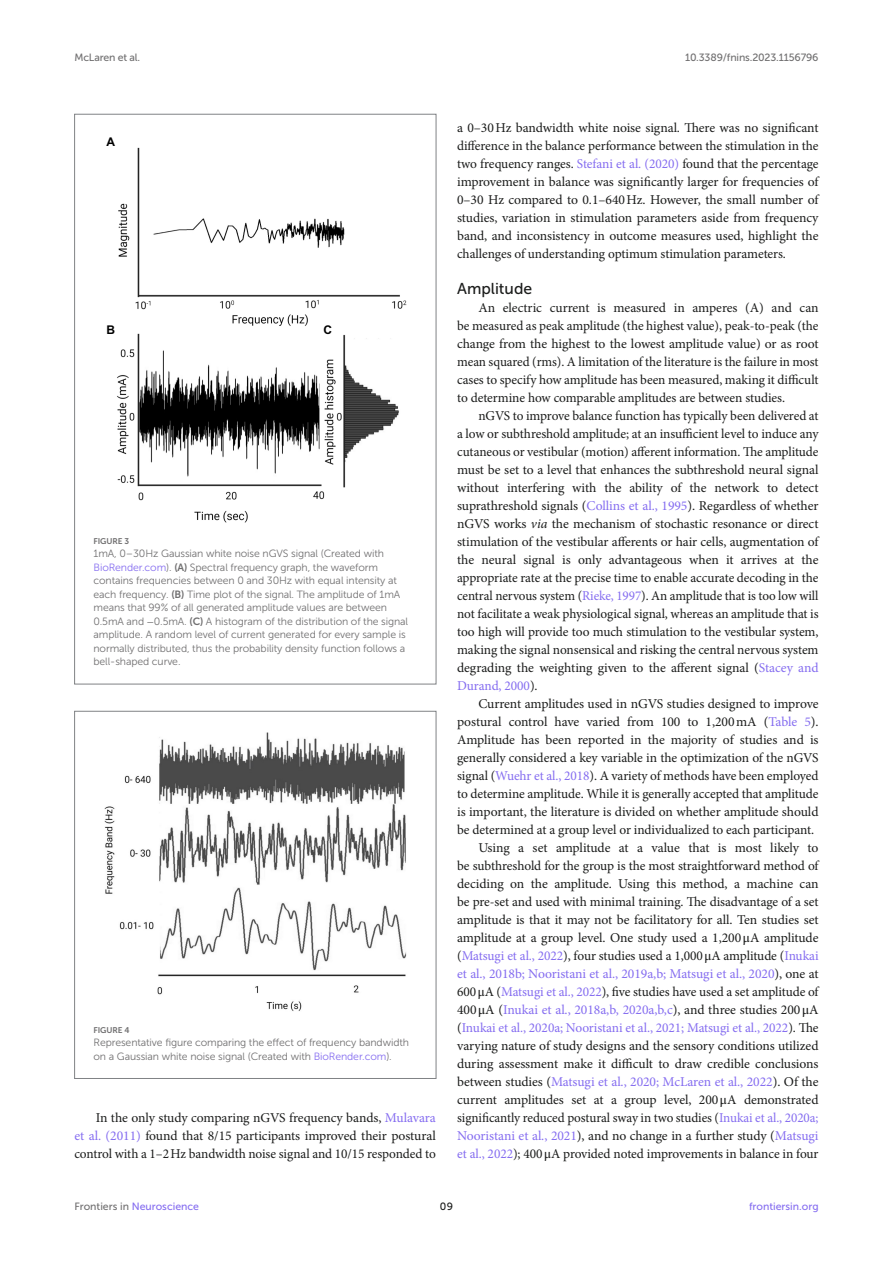
<style>
.page{position:relative;width:893px;height:1263px;background:#fff}
.page>*{position:absolute;margin:0;border:0;box-sizing:border-box;transform-origin:0 0}
.HEAD_3{font:15.75px "Museo Sans 500";color:#1b1c1b}
.TEXT{font:13.5px/18px "Minion Pro";letter-spacing:-.005em;color:#1b1c1b;text-align:justify}
.TEXT_FLUSH{font:13.5px/18px "Minion Pro";letter-spacing:-.005em;color:#1b1c1b;text-align:justify}
.t1{font:700 12px "Arial";color:#000}
.FIG_LEG{font:10.5px/13.5px "Museo Sans 300";letter-spacing:-.01em;color:#706f70}
.t2{font:10.5px "Museo Sans 500";letter-spacing:-.015em;color:#706f70}
.t3{font:10.5px "Museo Sans 500";color:#856df0}
.t4{font:10.5px "Museo Sans 500";color:#1b1c1b}
.FIG_HD{font:8.25px "Museo Sans 700";letter-spacing:-.01em;color:#706f70}
.s1{color:#856df0}
.s2{font-family:"Museo Sans 700"}
.s3{font-family:"STIX General"}
.s4{font-style:italic}
.s5{color:#706f70}
</style>
<div class="page">
<img style="left:117px;top:147px;width:290px;height:376px">
<img style="left:104px;top:732px;width:303px;height:279px">
<div style="left:74px;top:711px;width:362px;height:368px;border:1px solid #808285"></div>
<p class="t2" style="left:74px;top:51px;width:67px">McLaren et al.</p>
<p class="t2" style="left:685px;top:51px;width:135px">10.3389/fnins.2023.1156796</p>
<p class="t1" style="left:107px;top:134px;width:10px">A</p>
<p class="t1" style="left:107px;top:321px;width:10px">B</p>
<p class="t1" style="left:323px;top:321px;width:10px">C</p>
<p class="FIG_HD" style="left:94px;top:536px;width:37px">FIGURE 3</p>
<p class="FIG_LEG" style="left:94px;top:547px;width:316px">1 mA, 0–30 Hz Gaussian white noise nGVS signal (Created with <span class="s1">BioRender.com</span>). <span class="s2">(A)</span> Spectral frequency graph, the waveform contains frequencies between 0 and 30 Hz with equal intensity at each frequency. <span class="s2">(B)</span> Time plot of the signal. The amplitude of 1 mA means that 99% of all generated amplitude values are between<br>0.5 mA and <span class="s3">−</span>0.5 mA. <span class="s2">(C)</span> A histogram of the distribution of the signal amplitude. A random level of current generated for every sample is normally distributed, thus the probability density function follows a bell-shaped curve.</p>
<p class="FIG_HD" style="left:94px;top:1025px;width:37px">FIGURE 4</p>
<p class="FIG_LEG" style="left:94px;top:1036px;width:317px">Representative figure comparing the effect of frequency bandwidth on a Gaussian white noise signal (Created with <span class="s1">BioRender.com</span>).</p>
<p class="TEXT" style="left:74px;top:1109px;width:363px;text-indent:21px">In the only study comparing nGVS frequency bands, <span class="s1">Mulavara et al. (2011)</span> found that 8/15 participants improved their postural control with a 1–2Hz bandwidth noise signal and 10/15 responded to</p>
<p class="TEXT" style="left:457px;top:119px;width:363px">a 0–30Hz bandwidth white noise signal. There was no significant difference in the balance performance between the stimulation in the two frequency ranges. <span class="s1">Stefani et al. (2020)</span> found that the percentage improvement in balance was significantly larger for frequencies of 0–30 Hz compared to 0.1–640Hz. However, the small number of studies, variation in stimulation parameters aside from frequency band, and inconsistency in outcome measures used, highlight the challenges of understanding optimum stimulation parameters.</p>
<p class="HEAD_3" style="left:457px;top:280px;width:77px">Amplitude</p>
<p class="TEXT_FLUSH" style="left:457px;top:299px;width:363px;text-indent:21px">An electric current is measured in amperes (A) and can be measured as peak amplitude (the highest value), peak-to-peak (the change from the highest to the lowest amplitude value) or as root mean squared (rms). A limitation of the literature is the failure in most cases to specify how amplitude has been measured, making it difficult to determine how comparable amplitudes are between studies.</p>
<p class="TEXT" style="left:457px;top:407px;width:363px;text-indent:21px">nGVS to improve balance function has typically been delivered at a low or subthreshold amplitude; at an insufficient level to induce any cutaneous or vestibular (motion) afferent information. The amplitude must be set to a level that enhances the subthreshold neural signal without interfering with the ability of the network to detect suprathreshold signals (<span class="s1">Collins et al., 1995</span>). Regardless of whether nGVS works <span class="s4">via</span> the mechanism of stochastic resonance or direct stimulation of the vestibular afferents or hair cells, augmentation of the neural signal is only advantageous when it arrives at the appropriate rate at the precise time to enable accurate decoding in the central nervous system (<span class="s1">Rieke, 1997</span>). An amplitude that is too low will not facilitate a weak physiological signal, whereas an amplitude that is too high will provide too much stimulation to the vestibular system, making the signal nonsensical and risking the central nervous system degrading the weighting given to the afferent signal (<span class="s1">Stacey and Durand, 2000</span>).</p>
<p class="TEXT" style="left:457px;top:695px;width:363px;text-indent:21px">Current amplitudes used in nGVS studies designed to improve postural control have varied from 100 to 1,200mA (<span class="s1">Table 5</span>).<br>Amplitude has been reported in the majority of studies and is generally considered a key variable in the optimization of the nGVS signal (<span class="s1">Wuehr et al., 2018</span>). A variety of methods have been employed to determine amplitude. While it is generally accepted that amplitude is important, the literature is divided on whether amplitude should be determined at a group level or individualized to each participant.</p>
<p class="TEXT" style="left:457px;top:839px;width:363px;text-indent:21px">Using a set amplitude at a value that is most likely to be subthreshold for the group is the most straightforward method of deciding on the amplitude. Using this method, a machine can be pre-set and used with minimal training. The disadvantage of a set amplitude is that it may not be facilitatory for all. Ten studies set amplitude at a group level. One study used a 1,200<span class="s3">μ</span>A amplitude (<span class="s1">Matsugi et al., 2022</span>), four studies used a 1,000<span class="s3">μ</span>A amplitude (<span class="s1">Inukai et al., 2018b; Nooristani et al., 2019a,b; Matsugi et al., 2020</span>), one at 600<span class="s3">μ</span>A (<span class="s1">Matsugi et al., 2022</span>), five studies have used a set amplitude of 400<span class="s3">μ</span>A (<span class="s1">Inukai et al., 2018a,b, 2020a,b,c</span>), and three studies 200<span class="s3">μ</span>A (<span class="s1">Inukai et al., 2020a; Nooristani et al., 2021; Matsugi et al., 2022</span>). The varying nature of study designs and the sensory conditions utilized during assessment make it difficult to draw credible conclusions between studies (<span class="s1">Matsugi et al., 2020; McLaren et al., 2022</span>). Of the current amplitudes set at a group level, 200<span class="s3">μ</span>A demonstrated significantly reduced postural sway in two studies (<span class="s1">Inukai et al., 2020a; Nooristani et al., 2021</span>), and no change in a further study (<span class="s1">Matsugi et al., 2022</span>); 400<span class="s3">μ</span>A provided noted improvements in balance in four</p>
<p class="t3" style="left:74px;top:1200px;width:126px"><span class="s5">Frontiers in</span> Neuroscience</p>
<p class="t4" style="left:440px;top:1200px;width:15px">09</p>
<p class="t3" style="left:749px;top:1200px;width:71px">frontiersin.org</p>
</div>
